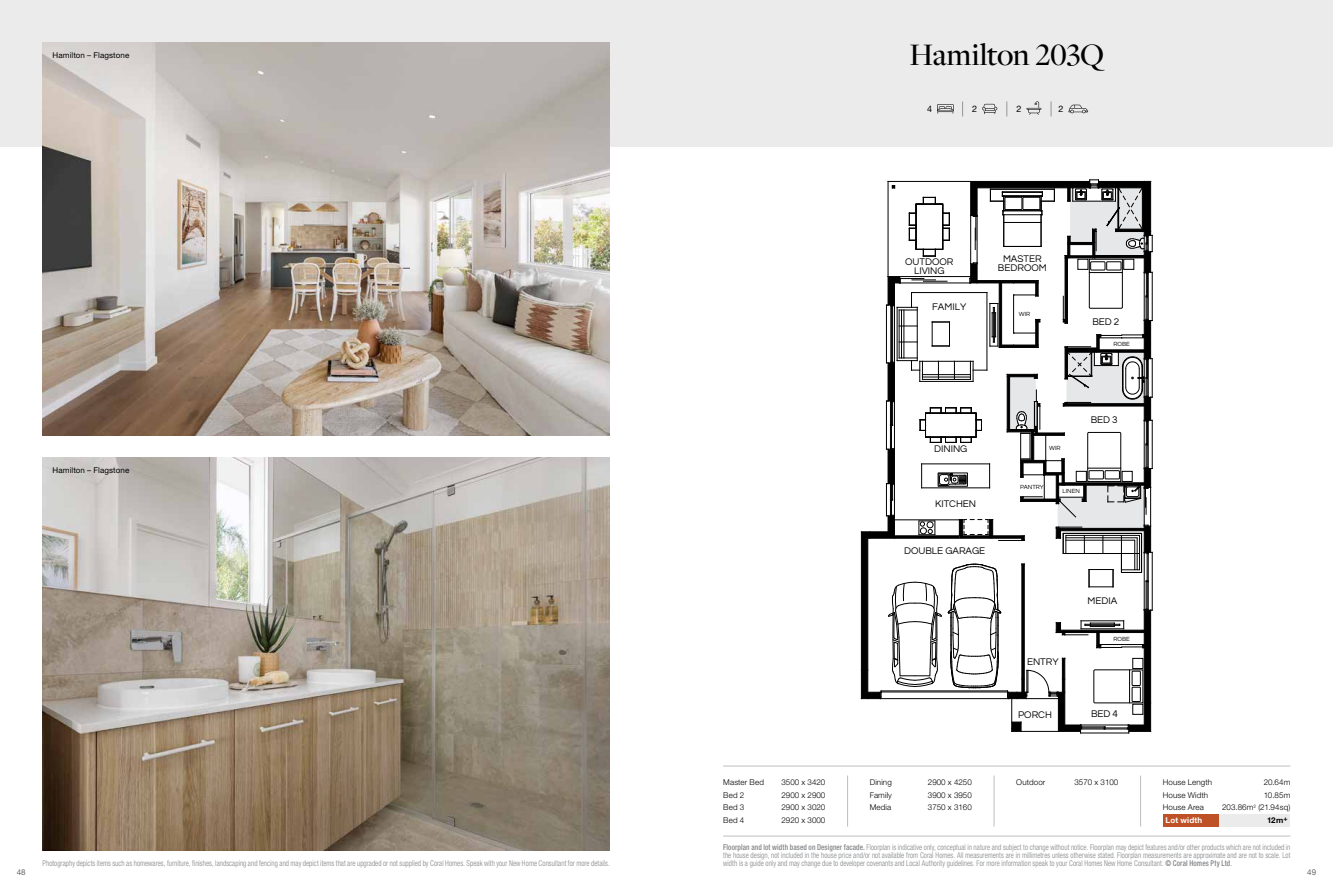
<style>
.page{position:relative;width:1333px;height:893px;background:#fff}
.page>*{position:absolute;margin:0;border:0;box-sizing:border-box;transform-origin:0 0}
.t1{font:500 32.5px "Freight Disp Pro";letter-spacing:-.01em;color:#000}
.t2{font:9.9px/9.4px "Questrial";color:#000;text-align:center}
.t3{font:9px "Helvetica Neue LT Pro";color:#000}
.t4{font:300 condensed 8px/8px "Helvetica Neue LT Pro";letter-spacing:.01em;color:#808285;scale:.9 1}
.t5{font:300 8px "Helvetica Neue LT Pro";letter-spacing:.01em;color:#000}
.t6{font:8px "Helvetica Neue LT Pro";letter-spacing:.01em;color:#000}
.t7{font:700 8px "Helvetica Neue LT Pro";letter-spacing:.025em;color:#fff}
.t8{font:8px "Helvetica Neue LT Pro";color:#636466}
.t9{font:700 8px "Helvetica Neue LT Pro";color:#000}
.t10{font:6.1px "Questrial";color:#000}
.s1{font-weight:500}
</style>
<div class="page">
<hr style="left:723px;top:766px;width:567px;height:1px;background:#bcbec0">
<hr style="left:847px;top:775px;width:1px;height:51px;background:#bcbec0">
<hr style="left:993px;top:775px;width:1px;height:51px;background:#bcbec0">
<hr style="left:1140px;top:775px;width:1px;height:51px;background:#bcbec0">
<div style="left:0;top:0;width:666px;height:147px;background:#ebebec"></div>
<div style="left:666px;top:0;width:666px;height:147px;background:#ebebec"></div>
<hr style="left:1080px;top:733px;width:48px;height:1px;background:#000">
<svg style="left:861px;top:180px;width:291px;height:553px"></svg>
<svg style="left:962px;top:102px;width:1px;height:14px"></svg>
<svg style="left:1006px;top:102px;width:1px;height:14px"></svg>
<svg style="left:1050px;top:102px;width:1px;height:14px"></svg>
<svg style="left:937px;top:104px;width:16px;height:10px"></svg>
<svg style="left:982px;top:104px;width:15px;height:10px"></svg>
<svg style="left:1026px;top:101px;width:15px;height:13px"></svg>
<svg style="left:1068px;top:105px;width:20px;height:8px"></svg>
<div style="left:1162px;top:814px;width:57px;height:12px;background:#bf5127"></div>
<div style="left:1219px;top:814px;width:71px;height:12px;background:#ebebec"></div>
<img style="left:43px;top:457px;width:566px;height:393px">
<img style="left:43px;top:43px;width:566px;height:393px">
<hr style="left:723px;top:836px;width:567px;height:1px;background:#bcbec0">
<p class="t6" style="left:52px;top:51px;width:78px">Hamilton – Flagstone</p>
<p class="t6" style="left:52px;top:465px;width:78px">Hamilton – Flagstone</p>
<h1 class="t1" style="left:909px;top:33px;width:196px">Hamilton 203Q</h1>
<p class="t3" style="left:927px;top:104px;width:7px">4</p>
<p class="t3" style="left:972px;top:104px;width:7px">2</p>
<p class="t3" style="left:1016px;top:104px;width:7px">2</p>
<p class="t3" style="left:1058px;top:104px;width:7px">2</p>
<p class="t5" style="left:723px;top:777px;width:42px">Master Bed</p>
<p class="t5" style="left:781px;top:777px;width:45px">3500 x 3420</p>
<p class="t5" style="left:723px;top:790px;width:23px">Bed 2</p>
<p class="t5" style="left:781px;top:790px;width:45px">2900 x 2900</p>
<p class="t5" style="left:723px;top:802px;width:23px">Bed 3</p>
<p class="t5" style="left:781px;top:802px;width:45px">2900 x 3020</p>
<p class="t5" style="left:723px;top:815px;width:23px">Bed 4</p>
<p class="t5" style="left:781px;top:815px;width:45px">2920 x 3000</p>
<p class="t2" style="left:905px;top:257px;width:50px">OUTDOOR<br>LIVING</p>
<p class="t2" style="left:932px;top:302px;width:36px">FAMILY</p>
<p class="t2" style="left:997px;top:254px;width:50px">MASTER<br>BEDROOM</p>
<p class="t10" style="left:1018px;top:310px;width:13px">WIR</p>
<p class="t2" style="left:1092px;top:317px;width:29px">BED 2</p>
<p class="t10" style="left:1113px;top:340px;width:18px">ROBE</p>
<p class="t2" style="left:934px;top:444px;width:35px">DINING</p>
<p class="t2" style="left:935px;top:499px;width:43px">KITCHEN</p>
<p class="t2" style="left:904px;top:546px;width:83px">DOUBLE GARAGE</p>
<p class="t5" style="left:869px;top:777px;width:24px">Dining</p>
<p class="t5" style="left:927px;top:777px;width:45px">2900 x 4250</p>
<p class="t5" style="left:869px;top:790px;width:24px">Family</p>
<p class="t5" style="left:927px;top:790px;width:45px">3900 x 3950</p>
<p class="t5" style="left:869px;top:802px;width:23px">Media</p>
<p class="t5" style="left:927px;top:802px;width:45px">3750 x 3160</p>
<p class="t10" style="left:1049px;top:444px;width:13px">WIR</p>
<p class="t2" style="left:1090px;top:415px;width:29px">BED 3</p>
<p class="t10" style="left:1019px;top:483px;width:25px">PANTRY</p>
<p class="t10" style="left:1062px;top:487px;width:19px">LINEN</p>
<p class="t2" style="left:1026px;top:658px;width:33px">ENTRY</p>
<p class="t2" style="left:1018px;top:710px;width:35px">PORCH</p>
<p class="t2" style="left:1087px;top:596px;width:31px">MEDIA</p>
<p class="t10" style="left:1113px;top:634px;width:18px">ROBE</p>
<p class="t2" style="left:1090px;top:709px;width:29px">BED 4</p>
<p class="t5" style="left:1016px;top:777px;width:31px">Outdoor</p>
<p class="t5" style="left:1074px;top:777px;width:45px">3570 x 3100</p>
<p class="t5" style="left:1162px;top:777px;width:51px">House Length</p>
<p class="t5" style="left:1263px;top:777px;width:28px">20.64m</p>
<p class="t5" style="left:1162px;top:790px;width:47px">House Width</p>
<p class="t5" style="left:1263px;top:790px;width:28px">10.85m</p>
<p class="t5" style="left:1162px;top:802px;width:43px">House Area</p>
<p class="t5" style="left:1221px;top:802px;width:70px">203.86m<sup>2</sup> (21.94sq)</p>
<p class="t7" style="left:1165px;top:815px;width:38px">Lot width</p>
<p class="t9" style="left:1266px;top:815px;width:22px">12m<sup>+</sup></p>
<p class="t4" style="left:723px;top:843px;width:631px"><span class="s1">Floorplan and lot width based on Designer facade.</span> Floorplan is indicative only, conceptual in nature and subject to change without notice. Floorplan may depict features and/or other products which are not included in the house design, not included in the house price and/or not available from Coral Homes. All measurements are in millimetres unless otherwise stated. Floorplan measurements are approximate and are not to scale. Lot</p>
<p class="t4" style="left:43px;top:859px;width:632px">Photography depicts items such as homewares, furniture, finishes, landscaping and fencing and may depict items that are upgraded or not supplied by Coral Homes. Speak with your New Home Consultant for more details.</p>
<p class="t4" style="left:723px;top:859px;width:567px">width is a guide only and may change due to developer covenants and Local Authority guidelines. For more information speak to your Coral Homes New Home Consultant. <span class="s1">© Coral Homes Pty Ltd</span>.</p>
<p class="t8" style="left:17px;top:867px;width:10px">48</p>
<p class="t8" style="left:1307px;top:867px;width:10px">49</p>
</div>
